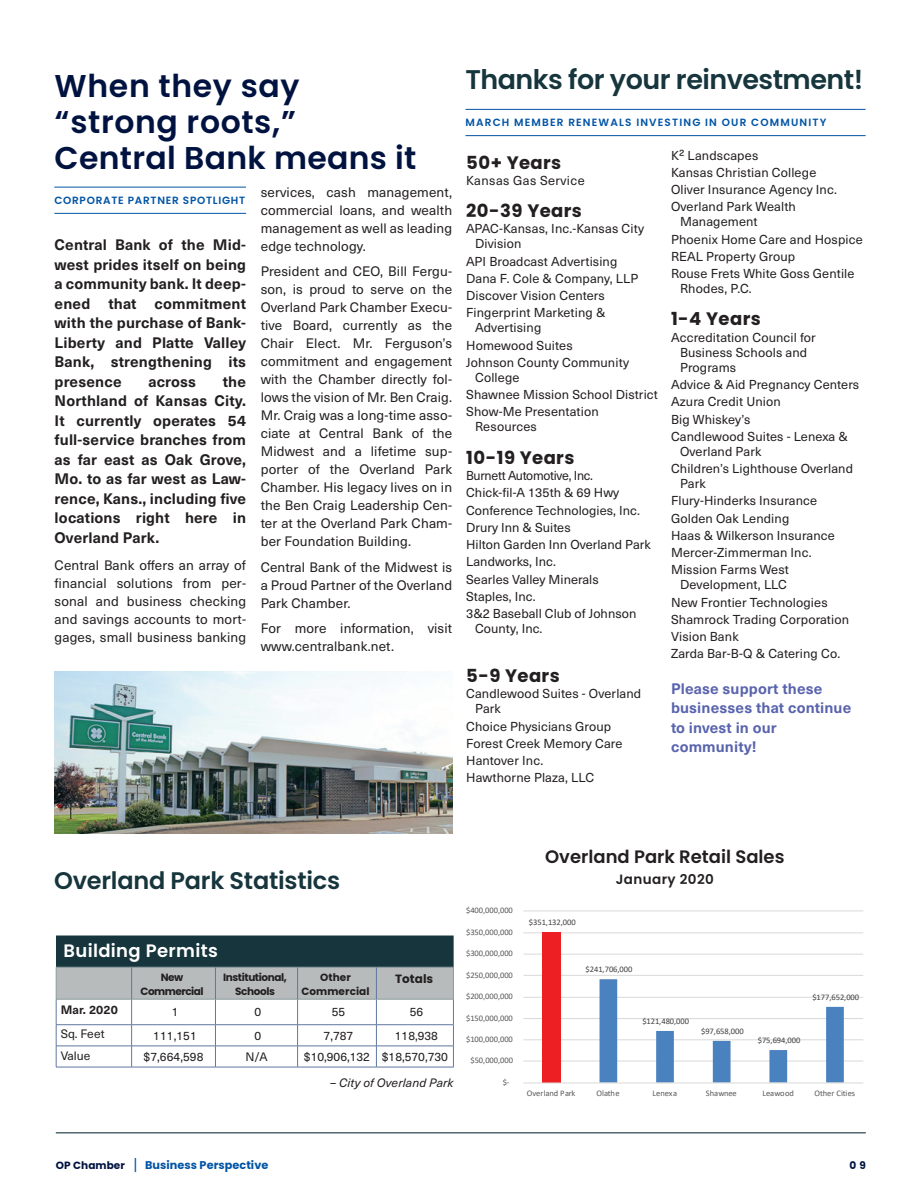
<style>
.page{position:relative;width:918px;height:1188px;background:#fff}
.page>*{position:absolute;margin:0;border:0;box-sizing:border-box;transform-origin:0 0}
.t1{font:600 31.5px/36px "Poppins";letter-spacing:.02em;color:#001340}
.t2{font:600 27px "Poppins";letter-spacing:-.02em;color:#16353c}
.t3{font:600 24px "Poppins";letter-spacing:-.01em;color:#16353c}
.t4{font:700 18px "Poppins";letter-spacing:.02em;color:#231f20}
.t5{font:600 18px "Poppins";color:#231f20}
.t6{font:600 18px "Poppins";letter-spacing:.02em;color:#fff}
.t7{font:700 15px/19.5px "Neue Haas Unica W1 G";letter-spacing:.01em;color:#231f20;text-align:justify}
.t8{font:700 15px/19.5px "Neue Haas Unica W1 G";letter-spacing:.01em;color:#5964ae}
.t9{font:13.5px/18px "Neue Haas Unica W1 G";letter-spacing:.01em;color:#231f20;text-align:justify}
.t10{font:600 13.5px "Poppins";letter-spacing:.03em;color:#231f20}
.t11{font:12.75px/17.2px "Neue Haas Unica W1 G";letter-spacing:.01em;color:#231f20}
.t12{font:12.75px "Neue Haas Unica W1 G";letter-spacing:.03em;color:#231f20}
.t13{font:12px "Neue Haas Unica W1 G";color:#231f20}
.t14{font:italic 12px "Neue Haas Unica W1 G";letter-spacing:.01em;color:#231f20}
.t15{font:700 12px "Neue Haas Unica W1 G";letter-spacing:.01em;color:#231f20}
.t16{font:700 12px "Poppins";letter-spacing:.005em;color:#231f20}
.t17{font:700 11.25px "Poppins";letter-spacing:.005em;color:#0154a6}
.t18{font:600 10.5px "Poppins";letter-spacing:.11em;color:#0154a6}
.t19{font:700 10.5px/13.5px "Poppins";letter-spacing:-.04em;color:#231f20;text-align:center}
.t20{font:600 10.5px "Poppins";letter-spacing:.07em;color:#0154a6}
.t21{font:700 10.5px/13.5px "Poppins";letter-spacing:.005em;color:#231f20;text-align:center}
.t22{font:700 10.5px "Poppins";color:#001340}
.t23{font:8.55px "Calibri";letter-spacing:-.005em;color:#595959}
.t24{font:8.55px "Calibri";letter-spacing:-.005em;color:#404040}
.s1{font-size:10.5px;color:#001340}
.s2{font-family:"Neue Haas Unica W1 G";font-weight:400;font-size:15px}
</style>
<div class="page">
<hr style="left:56px;top:1132px;width:810px;height:1px;background:#16353c">
<div style="left:56px;top:936px;width:398px;height:33px;background:#16353c"></div>
<svg style="left:56px;top:967px;width:398px;height:100px"></svg>
<hr style="left:56px;top:1067px;width:76px;height:1px;background:#60779f">
<hr style="left:132px;top:1067px;width:83px;height:1px;background:#60779f">
<hr style="left:215px;top:1067px;width:83px;height:1px;background:#60779f">
<hr style="left:298px;top:1067px;width:78px;height:1px;background:#60779f">
<hr style="left:376px;top:1067px;width:78px;height:1px;background:#60779f">
<hr style="left:54px;top:187px;width:192px;height:1px;background:#0154a6">
<hr style="left:54px;top:213px;width:192px;height:1px;background:#0154a6">
<img style="left:55px;top:671px;width:397px;height:162px">
<svg style="left:523px;top:910px;width:341px;height:174px"></svg>
<hr style="left:466px;top:109px;width:400px;height:1px;background:#0154a6">
<hr style="left:466px;top:135px;width:400px;height:1px;background:#0154a6">
<h1 class="t1" style="left:55px;top:68px;width:363px">When they say “strong roots,”<br>Central Bank means it</h1>
<p class="t20" style="left:54px;top:194px;width:192px">CORPORATE PARTNER SPOTLIGHT</p>
<p class="t7" style="left:55px;top:234px;width:193px">Central Bank of the Mid&shy;west prides itself on being a community bank. It deep&shy;ened that commitment with the purchase of Bank-Liberty and Platte Valley Bank, strengthening its presence</p>
<p class="t7" style="left:55px;top:371px;width:193px;text-indent:168px">the Northland of Kansas City.<br>It currently operates 54 full-service branches from as far east as Oak Grove, Mo. to as far west as Law&shy;rence, Kans., including five locations right here in Overland Park.</p>
<p class="t9" style="left:55px;top:555px;width:193px">Central Bank offers an array of financial solutions from per&shy;sonal and business checking and savings accounts to mort&shy;gages, small business banking</p>
<p class="t7" style="left:148px;top:371px;width:49px">across</p>
<p class="t9" style="left:261px;top:182px;width:193px">services, cash management, commercial loans, and wealth management as well as leading edge technology.</p>
<p class="t9" style="left:261px;top:262px;width:193px">President and CEO, Bill Fergu&shy;son, is proud to serve on the Overland Park Chamber Execu&shy;tive Board, currently as the Chair Elect. Mr. Ferguson’s commitment and engagement with the Chamber directly fol&shy;lows the vision of Mr. Ben Craig.<br>Mr. Craig was a long-time asso&shy;ciate at Central Bank of the Midwest and a lifetime sup&shy;porter of the Overland Park Chamber. His legacy lives on in the Ben Craig Leadership Cen&shy;ter at the Overland Park Cham&shy;ber Foundation Building.</p>
<p class="t9" style="left:261px;top:557px;width:193px">Central Bank of the Midwest is a Proud Partner of the Overland Park Chamber.</p>
<p class="t9" style="left:261px;top:619px;width:193px">For more information, visit www.centralbank.net.</p>
<h2 class="t2" style="left:466px;top:64px;width:399px">Thanks for your reinvestment!</h2>
<p class="t18" style="left:466px;top:116px;width:362px">MARCH MEMBER RENEWALS INVESTING IN OUR COMMUNITY</p>
<h3 class="t4" style="left:466px;top:152px;width:97px">50+ Years</h3>
<p class="t12" style="left:466px;top:171px;width:120px">Kansas Gas Service</p>
<h3 class="t4" style="left:466px;top:200px;width:117px">20-39 Years</h3>
<p class="t11" style="left:475px;top:221px;width:171px;line-height:15px;text-indent:-9px">APAC-Kansas, Inc.-Kansas City<br>Division</p>
<p class="t11" style="left:466px;top:252px;width:174px">API Broadcast Advertising<br>Dana F. Cole &amp; Company, LLP<br>Discover Vision Centers<br>Fingerprint Marketing &amp;</p>
<p class="t11" style="left:466px;top:318px;width:164px;text-indent:9px">Advertising<br>Homewood Suites<br>Johnson County Community</p>
<p class="t11" style="left:466px;top:368px;width:193px;text-indent:9px">College<br>Shawnee Mission School District<br>Show-Me Presentation</p>
<p class="t11" style="left:475px;top:417px;width:63px">Resources</p>
<h3 class="t4" style="left:466px;top:447px;width:110px">10-19 Years</h3>
<p class="t11" style="left:466px;top:466px;width:186px">Burnett Automotive, Inc.<br>Chick-fil-A 135th &amp; 69 Hwy<br>Conference Technologies, Inc.<br>Drury Inn &amp; Suites<br>Hilton Garden Inn Overland Park<br>Landworks, Inc.<br>Searles Valley Minerals<br>Staples, Inc.<br>3&amp;2 Baseball Club of Johnson</p>
<p class="t11" style="left:475px;top:619px;width:69px">County, Inc.</p>
<h3 class="t4" style="left:466px;top:665px;width:95px">5-9 Years</h3>
<p class="t11" style="left:475px;top:686px;width:168px;line-height:15px;text-indent:-9px">Candlewood Suites - Overland<br>Park</p>
<p class="t11" style="left:466px;top:717px;width:158px">Choice Physicians Group<br>Forest Creek Memory Care<br>Hantover Inc.<br>Hawthorne Plaza, LLC</p>
<p class="t11" style="left:671px;top:146px;width:167px">K² Landscapes<br>Kansas Christian College<br>Oliver Insurance Agency Inc.<br>Overland Park Wealth</p>
<p class="t11" style="left:671px;top:213px;width:193px;text-indent:9px">Management<br>Phoenix Home Care and Hospice<br>REAL Property Group<br>Rouse Frets White Goss Gentile</p>
<p class="t11" style="left:680px;top:279px;width:73px">Rhodes, P.C.</p>
<h3 class="t4" style="left:671px;top:309px;width:91px">1-4 Years</h3>
<p class="t11" style="left:680px;top:329px;width:137px;line-height:15px;text-indent:-9px">Accreditation Council for<br>Business Schools and<br>Programs</p>
<p class="t11" style="left:671px;top:375px;width:190px">Advice &amp; Aid Pregnancy Centers<br>Azura Credit Union<br>Big Whiskey’s<br>Candlewood Suites - Lenexa &amp;</p>
<p class="t11" style="left:671px;top:442px;width:184px;text-indent:9px">Overland Park<br>Children’s Lighthouse Overland</p>
<p class="t11" style="left:671px;top:474px;width:165px;text-indent:9px">Park<br>Flury-Hinderks Insurance<br>Golden Oak Lending<br>Haas &amp; Wilkerson Insurance<br>Mercer-Zimmerman Inc.<br>Mission Farms West</p>
<p class="t11" style="left:671px;top:576px;width:180px;text-indent:9px">Development, LLC<br>New Frontier Technologies<br>Shamrock Trading Corporation<br>Vision Bank<br>Zarda Bar-B-Q &amp; Catering Co.</p>
<p class="t8" style="left:671px;top:678px;width:182px">Please support these businesses that continue to invest in our community!</p>
<h3 class="t3" style="left:54px;top:867px;width:288px">Overland Park Statistics</h3>
<h3 class="t6" style="left:63px;top:940px;width:156px">Building Permits</h3>
<p class="t19" style="left:141px;top:971px;width:64px">New<br>Commercial</p>
<p class="t19" style="left:223px;top:971px;width:65px">Institutional,<br>Schools</p>
<p class="t21" style="left:302px;top:971px;width:69px">Other<br>Commercial</p>
<p class="t16" style="left:395px;top:972px;width:40px">Totals</p>
<p class="t15" style="left:61px;top:1001px;width:59px">Mar. 2020</p>
<p class="t13" style="left:172px;top:1003px;width:8px">1</p>
<p class="t13" style="left:255px;top:1003px;width:8px">0</p>
<p class="t13" style="left:332px;top:1003px;width:15px">55</p>
<p class="t13" style="left:410px;top:1003px;width:15px">56</p>
<p class="t13" style="left:61px;top:1025px;width:45px">Sq. Feet</p>
<p class="t13" style="left:153px;top:1027px;width:45px">111,151</p>
<p class="t13" style="left:255px;top:1027px;width:8px">0</p>
<p class="t13" style="left:324px;top:1027px;width:31px">7,787</p>
<p class="t13" style="left:395px;top:1027px;width:45px">118,938</p>
<p class="t13" style="left:61px;top:1046px;width:31px">Value</p>
<p class="t13" style="left:144px;top:1048px;width:61px">$7,664,598</p>
<p class="t13" style="left:245px;top:1048px;width:24px">N/A</p>
<p class="t13" style="left:304px;top:1048px;width:146px">$10,906,132 $18,570,730</p>
<p class="t14" style="left:330px;top:1074px;width:125px">– City of Overland Park</p>
<p class="t23" style="left:466px;top:905px;width:48px">$400,000,000</p>
<p class="t23" style="left:466px;top:926px;width:48px">$350,000,000</p>
<p class="t23" style="left:466px;top:947px;width:48px">$300,000,000</p>
<p class="t23" style="left:466px;top:969px;width:48px">$250,000,000</p>
<p class="t23" style="left:466px;top:990px;width:48px">$200,000,000</p>
<p class="t23" style="left:466px;top:1012px;width:48px">$150,000,000</p>
<p class="t23" style="left:466px;top:1033px;width:48px">$100,000,000</p>
<p class="t23" style="left:470px;top:1055px;width:44px">$50,000,000</p>
<p class="t23" style="left:503px;top:1076px;width:8px">$-</p>
<h3 class="t5" style="left:545px;top:846px;width:241px">Overland Park Retail Sales</h3>
<p class="t10" style="left:616px;top:872px;width:100px">January 2020</p>
<p class="t24" style="left:529px;top:917px;width:48px">$351,132,000</p>
<p class="t24" style="left:586px;top:963px;width:48px">$241,706,000</p>
<p class="t24" style="left:642px;top:1015px;width:48px">$121,480,000</p>
<p class="t24" style="left:701px;top:1025px;width:44px">$97,658,000</p>
<p class="t24" style="left:812px;top:991px;width:48px">$177,652,000</p>
<p class="t24" style="left:758px;top:1035px;width:44px">$75,694,000</p>
<p class="t23" style="left:527px;top:1087px;width:50px">Overland Park</p>
<p class="t23" style="left:596px;top:1087px;width:25px">Olathe</p>
<p class="t23" style="left:653px;top:1087px;width:26px">Lenexa</p>
<p class="t23" style="left:706px;top:1087px;width:33px">Shawnee</p>
<p class="t23" style="left:762px;top:1087px;width:33px">Leawood</p>
<p class="t23" style="left:814px;top:1087px;width:42px">Other Cities</p>
<p class="t17" style="left:56px;top:1159px;width:214px"><span class="s1">OP Chamber</span> <span class="s2">|</span> Business Perspective</p>
<p class="t22" style="left:849px;top:1160px;width:18px">0 9</p>
</div>
